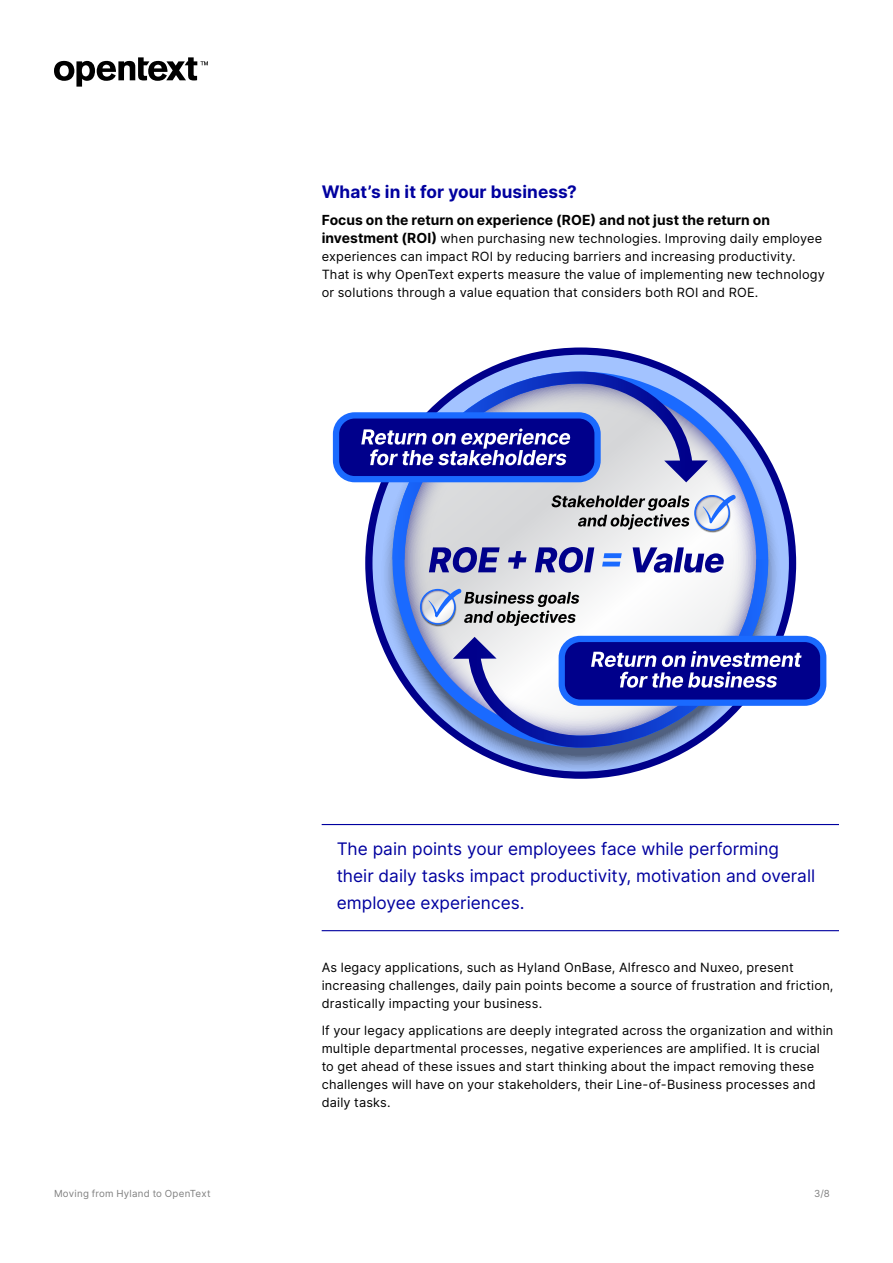
<style>
.page{position:relative;width:893px;height:1263px;background:#fff}
.page>*{position:absolute;margin:0;border:0;box-sizing:border-box;transform-origin:0 0}
.Inline_callout{font:17.25px/27px "Inter";color:#00009f}
.t1{font:700 17.25px "Inter";letter-spacing:.005em;color:#00009f}
.Body{font:700 13.8px "Inter";letter-spacing:.005em;color:#000}
.Body-2{font:12.75px/18px "Inter";letter-spacing:.015em;color:#000}
.t2{font:9.75px "Inter";letter-spacing:.025em;color:#808080}
.s1{font-weight:700;font-size:13.8px}
</style>
<div class="page">
<svg style="left:54px;top:57px;width:154px;height:30px"></svg>
<hr style="left:322px;top:824px;width:517px;height:1px;background:#00009f">
<hr style="left:322px;top:930px;width:517px;height:1px;background:#00009f">
<svg style="left:371px;top:364px;width:418px;height:418px"></svg>
<svg style="left:398px;top:378px;width:364px;height:364px"></svg>
<svg style="left:418px;top:588px;width:39px;height:40px"></svg>
<svg style="left:421px;top:590px;width:34px;height:34px"></svg>
<div style="left:420px;top:589px;width:36px;height:36px;border:2px solid #1a6aff;border-radius:50%"></div>
<svg style="left:387px;top:366px;width:312px;height:206px"></svg>
<svg style="left:664px;top:460px;width:44px;height:22px"></svg>
<svg style="left:461px;top:548px;width:313px;height:206px"></svg>
<svg style="left:453px;top:637px;width:44px;height:22px"></svg>
<div style="left:336px;top:415px;width:262px;height:64px;background:#00008b;border-radius:19px"></div>
<div style="left:333px;top:412px;width:268px;height:70px;border:6px solid #1a6aff;border-radius:19px"></div>
<div style="left:562px;top:639px;width:261px;height:64px;background:#00008b;border-radius:19px"></div>
<div style="left:559px;top:636px;width:267px;height:70px;border:6px solid #1a6aff;border-radius:19px"></div>
<svg style="left:429px;top:547px;width:71px;height:26px"></svg>
<svg style="left:508px;top:551px;width:18px;height:18px"></svg>
<svg style="left:535px;top:547px;width:59px;height:26px"></svg>
<svg style="left:602px;top:553px;width:20px;height:13px"></svg>
<svg style="left:633px;top:547px;width:91px;height:26px"></svg>
<svg style="left:591px;top:651px;width:211px;height:37px"></svg>
<svg style="left:361px;top:428px;width:210px;height:37px"></svg>
<svg style="left:551px;top:495px;width:138px;height:35px"></svg>
<svg style="left:428px;top:588px;width:151px;height:38px"></svg>
<svg style="left:692px;top:494px;width:40px;height:40px"></svg>
<svg style="left:695px;top:496px;width:34px;height:34px"></svg>
<div style="left:694px;top:495px;width:36px;height:36px;border:2px solid #1a6aff;border-radius:50%"></div>
<svg style="left:703px;top:494px;width:34px;height:29px"></svg>
<h3 class="t1" style="left:322px;top:179px;width:257px">What’s in it for your business?</h3>
<p class="Body" style="left:322px;top:210px;width:450px">Focus on the return on experience (ROE) and not just the return on</p>
<p class="Body-2" style="left:322px;top:229px;width:505px"><span class="s1">investment (ROI)</span> when purchasing new technologies. Improving daily employee experiences can impact ROI by reducing barriers and increasing productivity.<br>That is why OpenText experts measure the value of implementing new technology or solutions through a value equation that considers both ROI and ROE.</p>
<p class="Inline_callout" style="left:337px;top:835px;width:480px">The pain points your employees face while performing their daily tasks impact productivity, motivation and overall employee experiences.</p>
<p class="Body-2" style="left:322px;top:958px;width:513px">As legacy applications, such as Hyland OnBase, Alfresco and Nuxeo, present increasing challenges, daily pain points become a source of frustration and friction, drastically impacting your business.</p>
<p class="Body-2" style="left:322px;top:1021px;width:513px">If your legacy applications are deeply integrated across the organization and within multiple departmental processes, negative experiences are amplified. It is crucial to get ahead of these issues and start thinking about the impact removing these challenges will have on your stakeholders, their Line-of-Business processes and daily tasks.</p>
<p class="t2" style="left:54px;top:1186px;width:158px">Moving from Hyland to OpenText</p>
<p class="t2" style="left:814px;top:1186px;width:17px">3/8</p>
</div>
